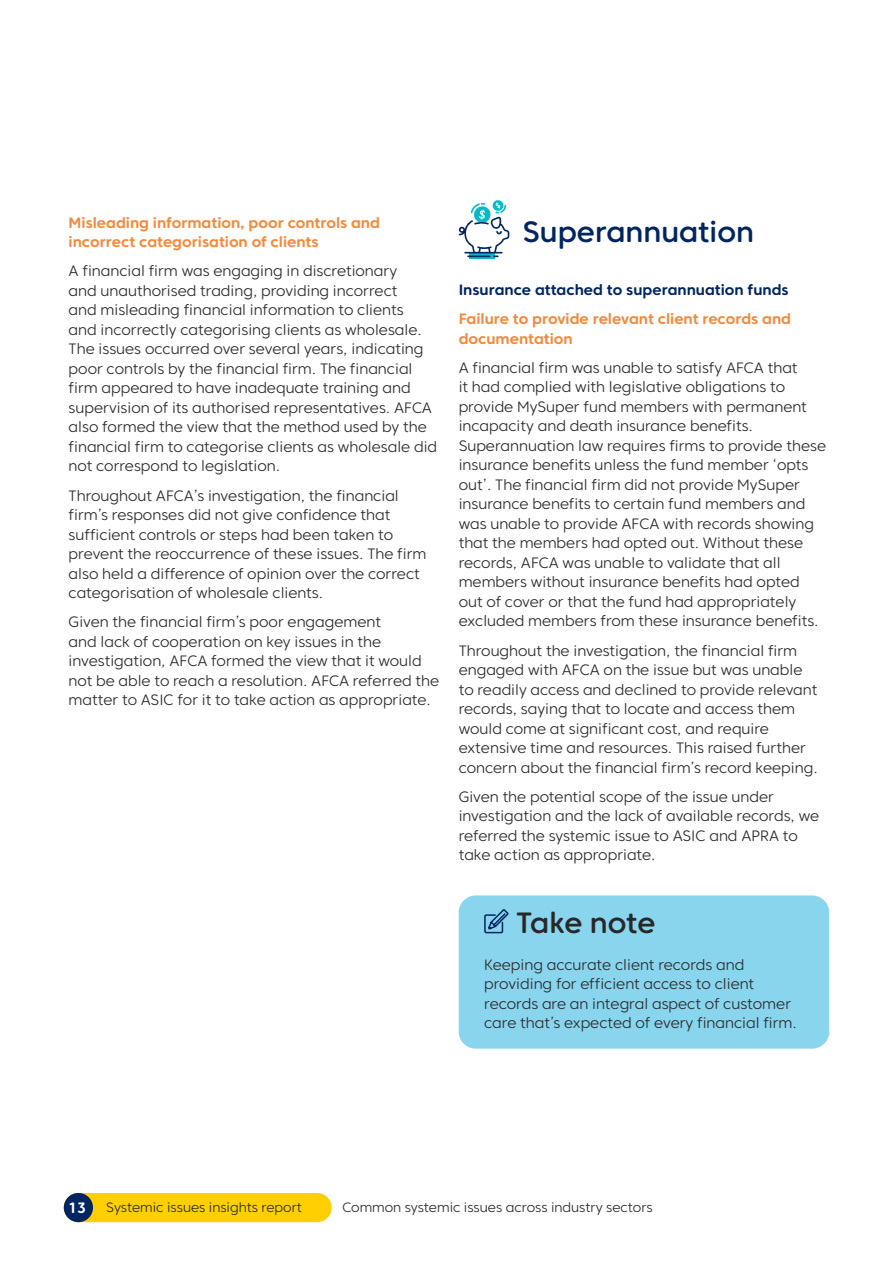
<style>
.page{position:relative;width:893px;height:1263px;background:#fff}
.page>*{position:absolute;margin:0;border:0;box-sizing:border-box;transform-origin:0 0}
.t1{font:500 29.25px "Core Sans CR 55";color:#002561}
.t2{font:500 29.25px "Core Sans CR 55";letter-spacing:-.005em;color:#292829}
.t3{font:300 15px/19.5px "Core Sans CR 35";color:#292829}
.t4{font:700 15px/19.5px "Core Sans CR 65";color:#f6883b}
.t5{font:700 15px "Core Sans CR 65";color:#002561}
.t6{font:700 15px "Core Sans CR 65";color:#fff}
.t7{font:300 13.5px "Core Sans CR 35";color:#292829}
</style>
<div class="page">
<div style="left:459px;top:895px;width:370px;height:154px;background:#8ad5ee;border-radius:17px"></div>
<svg style="left:484px;top:909px;width:25px;height:25px"></svg>
<svg style="left:469px;top:257px;width:26px;height:2px"></svg>
<svg style="left:459px;top:200px;width:50px;height:57px"></svg>
<div style="left:64px;top:1193px;width:268px;height:29px;background:#ffcf01;border-radius:15px"></div>
<div style="left:64px;top:1193px;width:29px;height:29px;background:#002561;border-radius:50%"></div>
<p class="t4" style="left:69px;top:212px;width:313px">Misleading information, poor controls and incorrect categorisation of clients</p>
<p class="t3" style="left:69px;top:261px;width:370px">A financial firm was engaging in discretionary<br>and unauthorised trading, providing incorrect<br>and misleading financial information to clients<br>and incorrectly categorising clients as wholesale.<br>The issues occurred over several years, indicating poor controls by the financial firm. The financial firm appeared to have inadequate training and supervision of its authorised representatives. AFCA also formed the view that the method used by the financial firm to categorise clients as wholesale did not correspond to legislation.</p>
<p class="t3" style="left:69px;top:485px;width:359px">Throughout AFCA’s investigation, the financial firm’s responses did not give confidence that sufficient controls or steps had been taken to prevent the reoccurrence of these issues. The firm also held a difference of opinion over the correct categorisation of wholesale clients.</p>
<p class="t3" style="left:69px;top:612px;width:372px">Given the financial firm’s poor engagement<br>and lack of cooperation on key issues in the investigation, AFCA formed the view that it would not be able to reach a resolution. AFCA referred the matter to ASIC for it to take action as appropriate.</p>
<h1 class="t1" style="left:522px;top:214px;width:233px">Superannuation</h1>
<p class="t5" style="left:459px;top:280px;width:332px">Insurance attached to superannuation funds</p>
<p class="t4" style="left:459px;top:309px;width:334px">Failure to provide relevant client records and documentation</p>
<p class="t3" style="left:459px;top:358px;width:369px">A financial firm was unable to satisfy AFCA that<br>it had complied with legislative obligations to provide MySuper fund members with permanent incapacity and death insurance benefits.<br>Superannuation law requires firms to provide these insurance benefits unless the fund member ‘opts out’. The financial firm did not provide MySuper insurance benefits to certain fund members and was unable to provide AFCA with records showing that the members had opted out. Without these records, AFCA was unable to validate that all members without insurance benefits had opted out of cover or that the fund had appropriately excluded members from these insurance benefits.</p>
<p class="t3" style="left:459px;top:640px;width:361px">Throughout the investigation, the financial firm engaged with AFCA on the issue but was unable to readily access and declined to provide relevant records, saying that to locate and access them would come at significant cost, and require extensive time and resources. This raised further concern about the financial firm’s record keeping.</p>
<p class="t3" style="left:459px;top:787px;width:362px">Given the potential scope of the issue under investigation and the lack of available records, we referred the systemic issue to ASIC and APRA to take action as appropriate.</p>
<h1 class="t2" style="left:516px;top:905px;width:141px">Take note</h1>
<p class="t3" style="left:484px;top:955px;width:314px">Keeping accurate client records and providing for efficient access to client records are an integral aspect of customer care that’s expected of every financial firm.</p>
<p class="t6" style="left:68px;top:1198px;width:20px">13</p>
<p class="t7" style="left:106px;top:1199px;width:197px">Systemic issues insights report</p>
<p class="t7" style="left:342px;top:1199px;width:312px">Common systemic issues across industry sectors</p>
</div>
